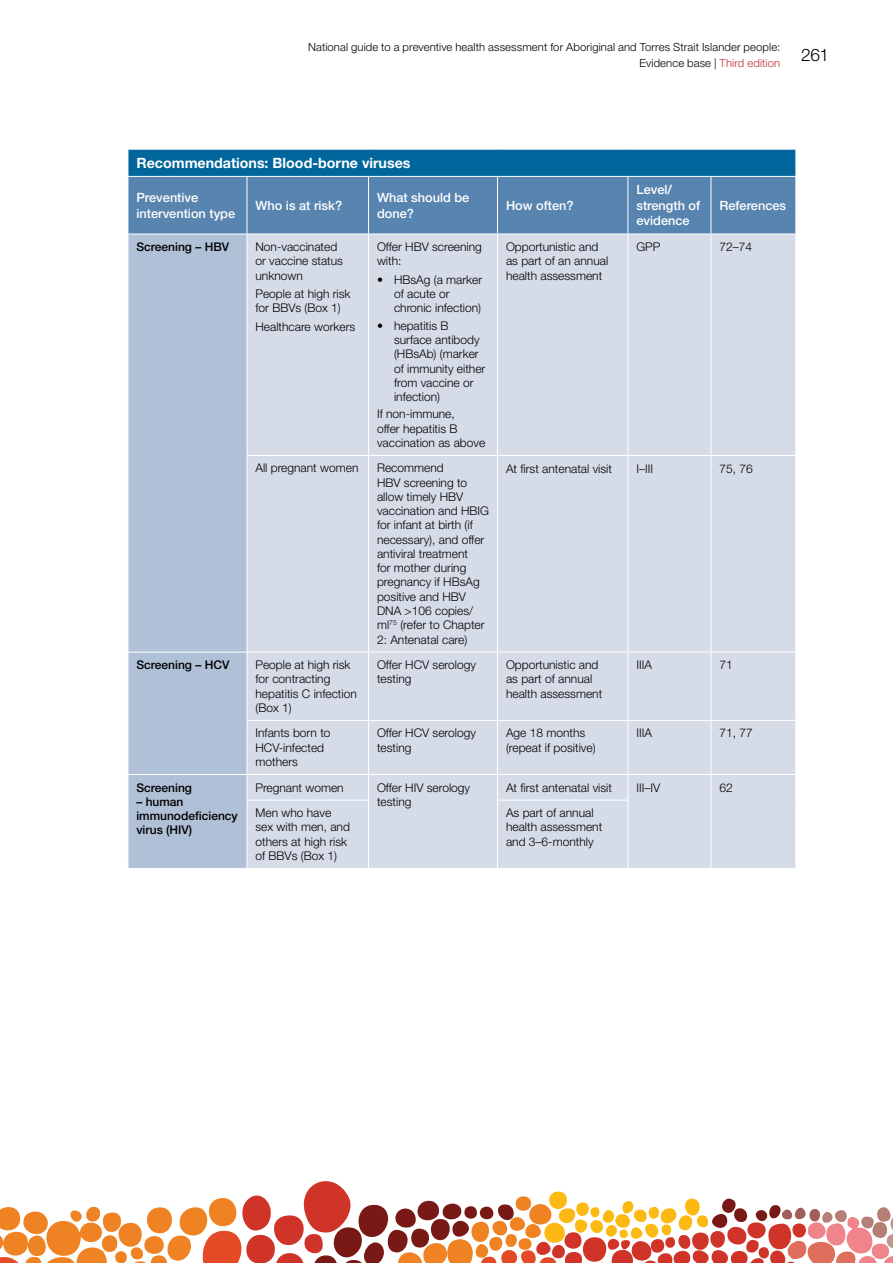
<style>
.page{position:relative;width:893px;height:1263px;background:#fff}
.page>*{position:absolute;margin:0;border:0;box-sizing:border-box;transform-origin:0 0}
.t1{font:300 17.25px "Helvetica Neue LT Std";color:#000}
.t2{font:700 14.25px "Helvetica Neue LT Std";color:#fff}
.t3{font:500 12.75px/15.8px "Helvetica Neue LT Std";color:#fff}
.t4{font:300 12px/14.2px "Helvetica Neue LT Std";color:#000}
.t5{font:500 12px/14.2px "Helvetica Neue LT Std";color:#000}
.t6{font:300 11.25px/15.8px "Helvetica Neue LT Std";letter-spacing:.01em;color:#000;text-align:right}
.s1{color:#c02f38}
</style>
<div class="page">
<svg style="left:0;top:1181px;width:893px;height:82px"></svg>
<div style="left:129px;top:235px;width:118px;height:633px;background:#b0c0d7"></div>
<div style="left:248px;top:235px;width:547px;height:633px;background:#d5dce8"></div>
<hr style="left:497px;top:234px;width:1px;height:221px;background:#fff">
<hr style="left:627px;top:234px;width:1px;height:221px;background:#fff">
<hr style="left:711px;top:234px;width:1px;height:221px;background:#fff">
<hr style="left:497px;top:456px;width:1px;height:196px;background:#fff">
<hr style="left:627px;top:456px;width:1px;height:196px;background:#fff">
<hr style="left:711px;top:456px;width:1px;height:196px;background:#fff">
<hr style="left:497px;top:652px;width:1px;height:68px;background:#fff">
<hr style="left:627px;top:652px;width:1px;height:68px;background:#fff">
<hr style="left:711px;top:652px;width:1px;height:68px;background:#fff">
<hr style="left:497px;top:721px;width:1px;height:53px;background:#fff">
<hr style="left:627px;top:721px;width:1px;height:53px;background:#fff">
<hr style="left:711px;top:721px;width:1px;height:53px;background:#fff">
<hr style="left:128px;top:652px;width:119px;height:1px;background:#fff">
<hr style="left:369px;top:774px;width:128px;height:1px;background:#fff">
<svg style="left:368px;top:775px;width:1px;height:25px"></svg>
<svg style="left:497px;top:775px;width:1px;height:25px"></svg>
<hr style="left:368px;top:800px;width:1px;height:68px;background:#fff">
<hr style="left:497px;top:800px;width:1px;height:68px;background:#fff">
<hr style="left:628px;top:774px;width:83px;height:1px;background:#fff">
<svg style="left:627px;top:775px;width:1px;height:25px"></svg>
<hr style="left:627px;top:800px;width:1px;height:68px;background:#fff">
<hr style="left:711px;top:774px;width:85px;height:1px;background:#fff">
<svg style="left:711px;top:775px;width:1px;height:25px"></svg>
<svg style="left:795px;top:775px;width:1px;height:25px"></svg>
<hr style="left:711px;top:800px;width:1px;height:68px;background:#fff">
<hr style="left:128px;top:774px;width:119px;height:1px;background:#fff">
<svg style="left:128px;top:775px;width:1px;height:25px"></svg>
<svg style="left:247px;top:775px;width:1px;height:25px"></svg>
<svg style="left:128px;top:150px;width:668px;height:84px;background:#3e7caa"></svg>
<hr style="left:128px;top:176px;width:119px;height:1px;background:#fff">
<hr style="left:128px;top:177px;width:1px;height:57px;background:#fff">
<hr style="left:247px;top:176px;width:122px;height:1px;background:#fff">
<hr style="left:369px;top:176px;width:128px;height:1px;background:#fff">
<hr style="left:497px;top:176px;width:131px;height:1px;background:#fff">
<hr style="left:628px;top:176px;width:83px;height:1px;background:#fff">
<hr style="left:711px;top:176px;width:85px;height:1px;background:#fff">
<hr style="left:795px;top:177px;width:1px;height:57px;background:#fff">
<hr style="left:368px;top:234px;width:1px;height:221px;background:#fff">
<hr style="left:368px;top:456px;width:1px;height:196px;background:#fff">
<hr style="left:368px;top:652px;width:1px;height:68px;background:#fff">
<hr style="left:368px;top:721px;width:1px;height:53px;background:#fff">
<hr style="left:247px;top:455px;width:122px;height:1px;background:#fff">
<hr style="left:369px;top:455px;width:128px;height:1px;background:#fff">
<hr style="left:497px;top:455px;width:131px;height:1px;background:#fff">
<hr style="left:628px;top:455px;width:83px;height:1px;background:#fff">
<hr style="left:711px;top:455px;width:85px;height:1px;background:#fff">
<hr style="left:247px;top:652px;width:122px;height:1px;background:#fff">
<hr style="left:369px;top:652px;width:128px;height:1px;background:#fff">
<hr style="left:497px;top:652px;width:131px;height:1px;background:#fff">
<hr style="left:628px;top:652px;width:83px;height:1px;background:#fff">
<hr style="left:711px;top:652px;width:85px;height:1px;background:#fff">
<hr style="left:247px;top:720px;width:122px;height:1px;background:#fff">
<hr style="left:369px;top:720px;width:128px;height:1px;background:#fff">
<hr style="left:497px;top:720px;width:131px;height:1px;background:#fff">
<hr style="left:628px;top:720px;width:83px;height:1px;background:#fff">
<hr style="left:711px;top:720px;width:85px;height:1px;background:#fff">
<hr style="left:247px;top:774px;width:122px;height:1px;background:#fff">
<hr style="left:497px;top:774px;width:131px;height:1px;background:#fff">
<hr style="left:247px;top:800px;width:122px;height:1px;background:#fff">
<hr style="left:497px;top:800px;width:131px;height:1px;background:#fff">
<p class="t6" style="left:308px;top:39px;width:474px">National guide to a preventive health assessment for Aboriginal and Torres Strait Islander people:<br>Evidence base | <span class="s1">Third edition</span></p>
<h1 class="t1" style="left:801px;top:44px;width:29px">261</h1>
<p class="t2" style="left:136px;top:154px;width:276px">Recommendations: Blood-borne viruses</p>
<p class="t3" style="left:136px;top:189px;width:100px">Preventive intervention type</p>
<p class="t3" style="left:255px;top:197px;width:88px">Who is at risk?</p>
<p class="t3" style="left:377px;top:189px;width:94px">What should be done?</p>
<p class="t3" style="left:506px;top:197px;width:69px">How often?</p>
<p class="t3" style="left:636px;top:181px;width:65px">Level/ strength of evidence</p>
<p class="t3" style="left:719px;top:197px;width:68px">References</p>
<p class="t5" style="left:136px;top:240px;width:94px">Screening – HBV</p>
<p class="t4" style="left:255px;top:239px;width:89px">Non-vaccinated or vaccine status unknown</p>
<p class="t4" style="left:255px;top:286px;width:97px">People at high risk for BBVs (Box 1)</p>
<p class="t4" style="left:255px;top:319px;width:101px">Healthcare workers</p>
<p class="t4" style="left:377px;top:239px;width:106px">Offer HBV screening with:</p>
<p class="t4" style="left:394px;top:272px;width:90px;text-indent:-17px">• HBsAg (a marker of acute or chronic infection)</p>
<p class="t4" style="left:394px;top:318px;width:93px;text-indent:-17px">• hepatitis B surface antibody (HBsAb) (marker of immunity either from vaccine or infection)</p>
<p class="t4" style="left:377px;top:407px;width:110px">If non-immune,<br>offer hepatitis B vaccination as above</p>
<p class="t4" style="left:506px;top:239px;width:104px">Opportunistic and as part of an annual health assessment</p>
<p class="t4" style="left:636px;top:239px;width:26px">GPP</p>
<p class="t4" style="left:719px;top:239px;width:34px">72–74</p>
<p class="t4" style="left:255px;top:461px;width:104px">All pregnant women</p>
<p class="t4" style="left:377px;top:461px;width:113px">Recommend<br>HBV screening to allow timely HBV vaccination and HBIG for infant at birth (if necessary), and offer antiviral treatment<br>for mother during pregnancy if HBsAg positive and HBV<br>DNA &gt;106 copies/ ml<sup>75</sup> (refer to Chapter<br>2: Antenatal care)</p>
<p class="t4" style="left:506px;top:461px;width:107px">At first antenatal visit</p>
<p class="t4" style="left:636px;top:461px;width:18px">I–III</p>
<p class="t4" style="left:719px;top:461px;width:35px">75, 76</p>
<p class="t5" style="left:136px;top:658px;width:94px">Screening – HCV</p>
<p class="t4" style="left:255px;top:657px;width:103px">People at high risk for contracting hepatitis C infection (Box 1)</p>
<p class="t4" style="left:377px;top:657px;width:100px">Offer HCV serology testing</p>
<p class="t4" style="left:506px;top:657px;width:98px">Opportunistic and as part of annual health assessment</p>
<p class="t4" style="left:636px;top:657px;width:17px">IIIA</p>
<p class="t4" style="left:719px;top:657px;width:15px">71</p>
<p class="t4" style="left:255px;top:726px;width:77px">Infants born to<br>HCV-infected mothers</p>
<p class="t4" style="left:377px;top:726px;width:100px">Offer HCV serology testing</p>
<p class="t4" style="left:506px;top:726px;width:91px">Age 18 months (repeat if positive)</p>
<p class="t4" style="left:636px;top:726px;width:17px">IIIA</p>
<p class="t4" style="left:719px;top:726px;width:35px">71, 77</p>
<p class="t5" style="left:136px;top:780px;width:57px">Screening</p>
<p class="t5" style="left:136px;top:794px;width:103px">– human immunodeficiency virus (HIV)</p>
<p class="t4" style="left:255px;top:780px;width:90px">Pregnant women</p>
<p class="t4" style="left:377px;top:780px;width:95px">Offer HIV serology testing</p>
<p class="t4" style="left:506px;top:780px;width:107px">At first antenatal visit</p>
<p class="t4" style="left:636px;top:780px;width:25px">III–IV</p>
<p class="t4" style="left:719px;top:780px;width:15px">62</p>
<p class="t4" style="left:255px;top:805px;width:96px">Men who have sex with men, and others at high risk of BBVs (Box 1)</p>
<p class="t4" style="left:506px;top:805px;width:98px">As part of annual health assessment and 3–6-monthly</p>
</div>
